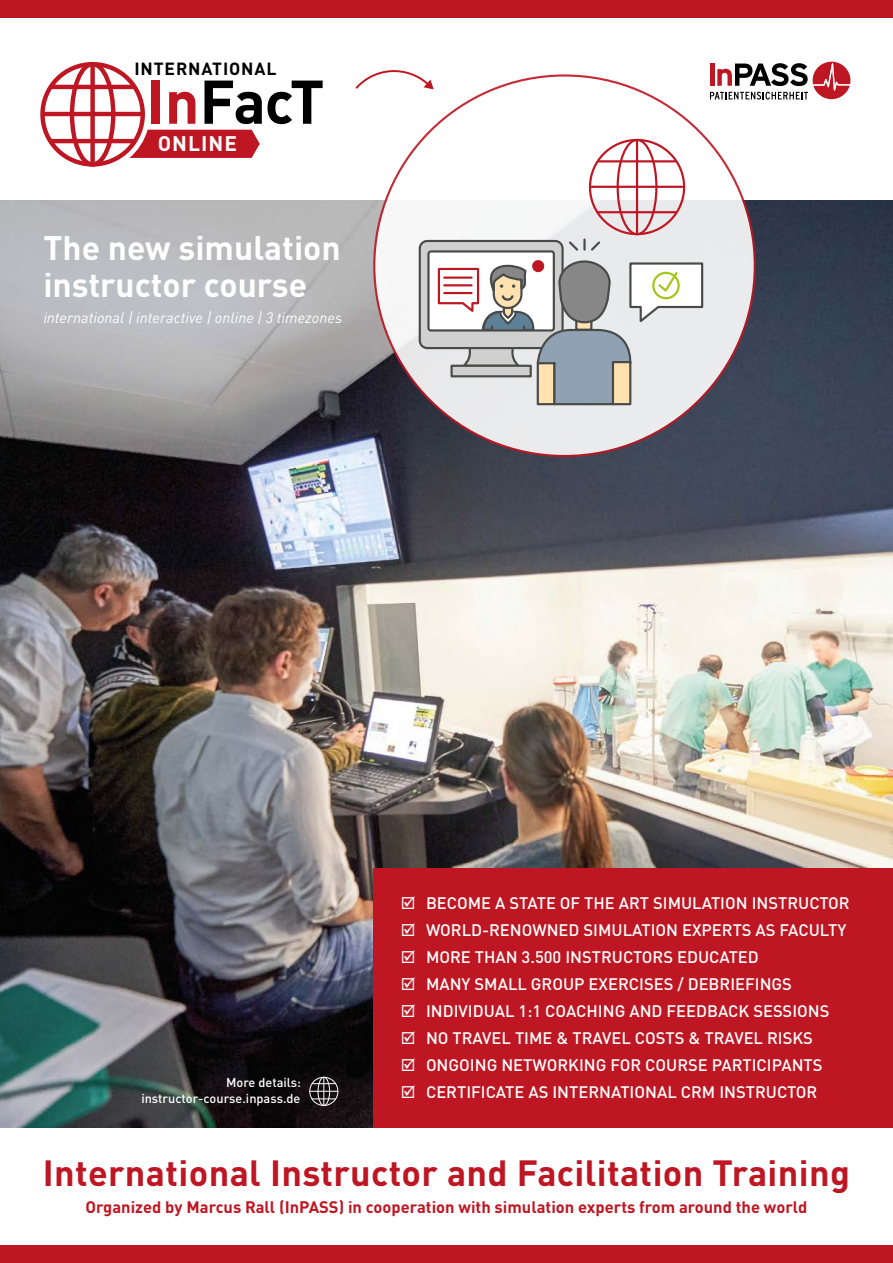
<style>
.page{position:relative;width:893px;height:1263px;background:#fff}
.page>*{position:absolute;margin:0;border:0;box-sizing:border-box;transform-origin:0 0}
.t1{font:700 60.6px "DINOT";letter-spacing:-.02em;color:#000}
.t2{font:700 36px "DINOT";letter-spacing:.01em;color:#be1622}
.t3{font:700 33.6px/37.5px "DIN";color:#fff}
.t4{font:700 20.85px "DINOT";letter-spacing:.05em;color:#fff}
.t5{font:700 17.4px "DINOT";letter-spacing:.05em;color:#000}
.t6{font:500 16.5px "DIN";color:#fff}
.t7{font:700 16.5px "DINOT";color:#be1622}
.t8{font:italic 15px "DINOT";color:#fff}
.t9{font:500 12.75px/15.3px "DINOT";color:#fff;text-align:right}
.s1{color:#be1622}
</style>
<div class="page">
<svg style="left:710px;top:62px;width:140px;height:38px"></svg>
<svg style="left:129px;top:130px;width:131px;height:28px;background:#c32b36"></svg>
<div style="left:40px;top:62px;width:105px;height:105px;border:4px solid #be1622;border-radius:50%"></div>
<div style="left:70px;top:62px;width:45px;height:105px;border:4px solid #be1622;border-radius:50%"></div>
<div style="left:90px;top:65px;width:5px;height:99px;background:#be1622"></div>
<hr style="left:43px;top:112px;width:99px;height:4px;background:#be1622">
<hr style="left:52px;top:85px;width:82px;height:4px;background:#be1622">
<hr style="left:51px;top:139px;width:83px;height:4px;background:#be1622">
<img style="left:0;top:201px;width:893px;height:927px">
<svg style="left:374px;top:75px;width:381px;height:381px"></svg>
<div style="left:420px;top:241px;width:143px;height:107px;background:#d0d0d0;border-radius:7px"></div>
<div style="left:419px;top:240px;width:145px;height:109px;border:2px solid #4a4a49;border-radius:7px"></div>
<div style="left:428px;top:251px;width:126px;height:79px;background:#fff;border-radius:2px"></div>
<div style="left:427px;top:250px;width:128px;height:82px;border:2px solid #4a4a49;border-radius:2px"></div>
<svg style="left:437px;top:259px;width:267px;height:147px"></svg>
<svg style="left:567px;top:239px;width:35px;height:14px"></svg>
<div style="left:589px;top:139px;width:96px;height:96px;border:2px solid #be1622;border-radius:50%"></div>
<div style="left:617px;top:139px;width:40px;height:96px;border:2px solid #be1622;border-radius:50%"></div>
<hr style="left:636px;top:141px;width:2px;height:93px;background:#be1622">
<hr style="left:590px;top:186px;width:94px;height:2px;background:#be1622">
<hr style="left:598px;top:160px;width:78px;height:2px;background:#be1622">
<hr style="left:598px;top:211px;width:78px;height:2px;background:#be1622">
<div style="left:0;top:0;width:893px;height:17px;background:#be1622"></div>
<div style="left:0;top:1246px;width:893px;height:17px;background:#be1622"></div>
<svg style="left:355px;top:70px;width:79px;height:20px"></svg>
<div style="left:373px;top:868px;width:520px;height:260px;background:#be1622"></div>
<div style="left:309px;top:1077px;width:29px;height:29px;border:1px solid #fff;border-radius:50%"></div>
<div style="left:318px;top:1077px;width:12px;height:29px;border:1px solid #fff;border-radius:50%"></div>
<svg style="left:310px;top:1077px;width:28px;height:28px"></svg>
<p class="t5" style="left:134px;top:57px;width:144px">INTERNATIONAL</p>
<h1 class="t1" style="left:146px;top:62px;width:180px"><span class="s1">In</span>FacT</h1>
<p class="t4" style="left:158px;top:130px;width:81px">ONLINE</p>
<h3 class="t3" style="left:43px;top:227px;width:299px">The new simulation instructor course</h3>
<p class="t8" style="left:43px;top:306px;width:300px">international | interactive | online | 3 timezones</p>
<p class="t9" style="left:141px;top:1075px;width:161px">More details: instructor-course.inpass.de</p>
<p class="t6" style="left:401px;top:892px;width:450px">☑ BECOME A STATE OF THE ART SIMULATION INSTRUCTOR</p>
<p class="t6" style="left:401px;top:919px;width:447px">☑ WORLD-RENOWNED SIMULATION EXPERTS AS FACULTY</p>
<p class="t6" style="left:401px;top:946px;width:360px">☑ MORE THAN 3.500 INSTRUCTORS EDUCATED</p>
<p class="t6" style="left:401px;top:973px;width:393px">☑ MANY SMALL GROUP EXERCISES / DEBRIEFINGS</p>
<p class="t6" style="left:401px;top:1000px;width:430px">☑ INDIVIDUAL 1:1 COACHING AND FEEDBACK SESSIONS</p>
<p class="t6" style="left:401px;top:1027px;width:414px">☑ NO TRAVEL TIME &amp; TRAVEL COSTS &amp; TRAVEL RISKS</p>
<p class="t6" style="left:401px;top:1054px;width:423px">☑ ONGOING NETWORKING FOR COURSE PARTICIPANTS</p>
<p class="t6" style="left:401px;top:1081px;width:418px">☑ CERTIFICATE AS INTERNATIONAL CRM INSTRUCTOR</p>
<h2 class="t2" style="left:43px;top:1149px;width:809px">International Instructor and Facilitation Training</h2>
<p class="t7" style="left:86px;top:1196px;width:723px">Organized by Marcus Rall (InPASS) in cooperation with simulation experts from around the world</p>
</div>
